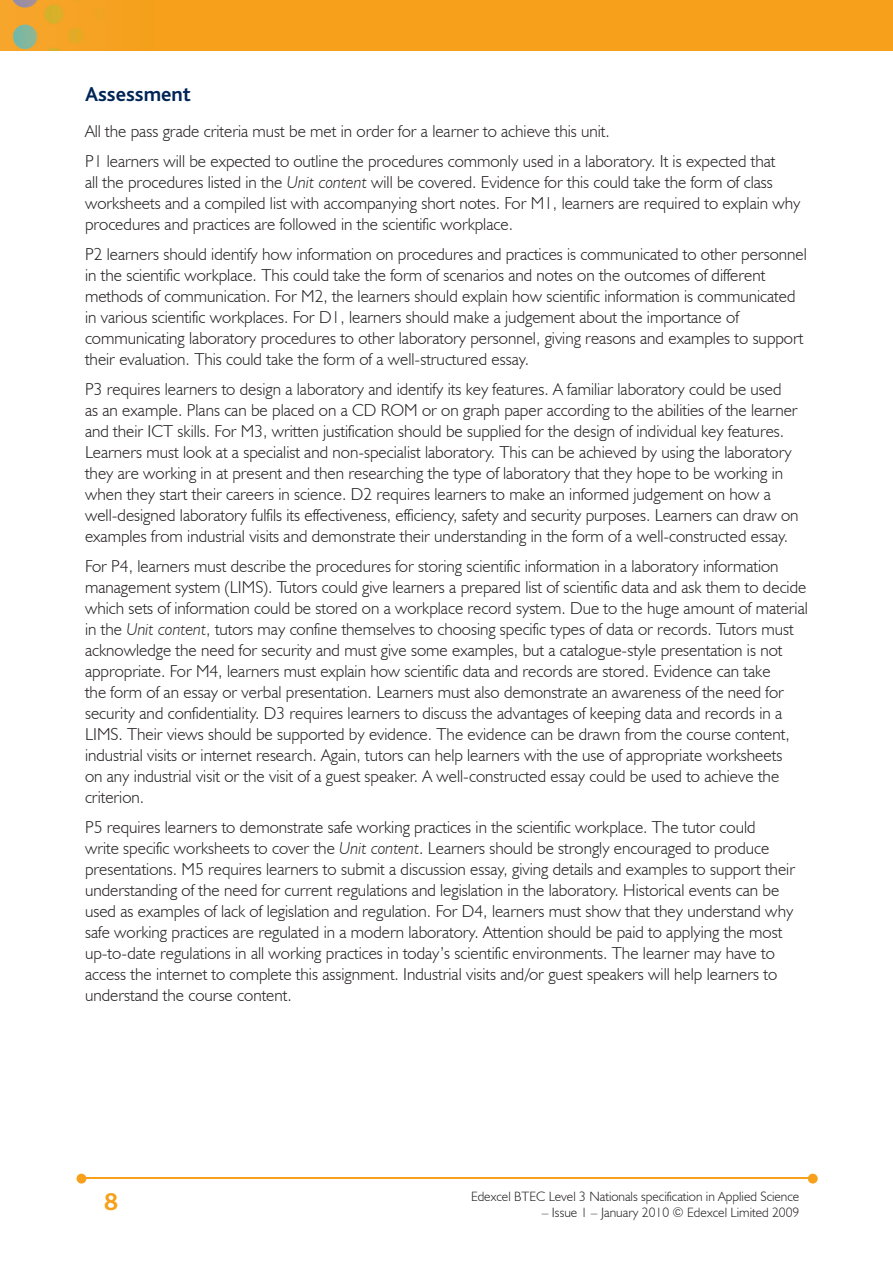
<style>
.page{position:relative;width:893px;height:1263px;background:#fff}
.page>*{position:absolute;margin:0;border:0;box-sizing:border-box;transform-origin:0 0}
.t1{font:700 25.5px "Bliss";color:#f6a01b}
.t2{font:700 21px "Bliss";color:#002556}
.t3{font:300 17.25px/21px "Humanist 521 BT";color:#231f20}
.t4{font:300 13.5px "Humanist 521 BT";color:#231f20}
.s1{font-style:italic}
</style>
<div class="page">
<img style="left:0;top:0;width:893px;height:51px">
<hr style="left:82px;top:1178px;width:728px;height:1px;background:#f6a01b">
<svg style="left:808px;top:1174px;width:10px;height:9px"></svg>
<svg style="left:77px;top:1174px;width:9px;height:9px"></svg>
<p class="t2" style="left:85px;top:83px;width:108px">Assessment</p>
<p class="t3" style="left:85px;top:116px;width:692px;line-height:30px">All the pass grade criteria must be met in order for a learner to achieve this unit.<br>P1 learners will be expected to outline the procedures commonly used in a laboratory. It is expected that</p>
<p class="t3" style="left:85px;top:171px;width:717px">all the procedures listed in the <span class="s1">Unit content</span> will be covered. Evidence for this could take the form of class worksheets and a compiled list with accompanying short notes. For M1, learners are required to explain why procedures and practices are followed in the scientific workplace.</p>
<p class="t3" style="left:85px;top:243px;width:723px">P2 learners should identify how information on procedures and practices is communicated to other personnel in the scientific workplace. This could take the form of scenarios and notes on the outcomes of different methods of communication. For M2, the learners should explain how scientific information is communicated in various scientific workplaces. For D1, learners should make a judgement about the importance of communicating laboratory procedures to other laboratory personnel, giving reasons and examples to support their evaluation. This could take the form of a well-structured essay.</p>
<p class="t3" style="left:85px;top:378px;width:715px">P3 requires learners to design a laboratory and identify its key features. A familiar laboratory could be used as an example. Plans can be placed on a CD ROM or on graph paper according to the abilities of the learner and their ICT skills. For M3, written justification should be supplied for the design of individual key features.<br>Learners must look at a specialist and non-specialist laboratory. This can be achieved by using the laboratory they are working in at present and then researching the type of laboratory that they hope to be working in when they start their careers in science. D2 requires learners to make an informed judgement on how a well-designed laboratory fulfils its effectiveness, efficiency, safety and security purposes. Learners can draw on examples from industrial visits and demonstrate their understanding in the form of a well-constructed essay.</p>
<p class="t3" style="left:85px;top:555px;width:724px">For P4, learners must describe the procedures for storing scientific information in a laboratory information management system (LIMS). Tutors could give learners a prepared list of scientific data and ask them to decide which sets of information could be stored on a workplace record system. Due to the huge amount of material in the <span class="s1">Unit content</span>, tutors may confine themselves to choosing specific types of data or records. Tutors must acknowledge the need for security and must give some examples, but a catalogue-style presentation is not appropriate. For M4, learners must explain how scientific data and records are stored. Evidence can take<br>the form of an essay or verbal presentation. Learners must also demonstrate an awareness of the need for security and confidentiality. D3 requires learners to discuss the advantages of keeping data and records in a LIMS. Their views should be supported by evidence. The evidence can be drawn from the course content, industrial visits or internet research. Again, tutors can help learners with the use of appropriate worksheets<br>on any industrial visit or the visit of a guest speaker. A well-constructed essay could be used to achieve the criterion.</p>
<p class="t3" style="left:85px;top:816px;width:711px">P5 requires learners to demonstrate safe working practices in the scientific workplace. The tutor could<br>write specific worksheets to cover the <span class="s1">Unit content</span>. Learners should be strongly encouraged to produce presentations. M5 requires learners to submit a discussion essay, giving details and examples to support their understanding of the need for current regulations and legislation in the laboratory. Historical events can be used as examples of lack of legislation and regulation. For D4, learners must show that they understand why safe working practices are regulated in a modern laboratory. Attention should be paid to applying the most up-to-date regulations in all working practices in today’s scientific environments. The learner may have to access the internet to complete this assignment. Industrial visits and/or guest speakers will help learners to understand the course content.</p>
<h1 class="t1" style="left:104px;top:1189px;width:15px">8</h1>
<p class="t4" style="left:471px;top:1188px;width:330px">Edexcel BTEC Level 3 Nationals specification in Applied Science</p>
<p class="t4" style="left:542px;top:1204px;width:259px">– Issue 1 – January 2010 © Edexcel Limited 2009</p>
</div>
